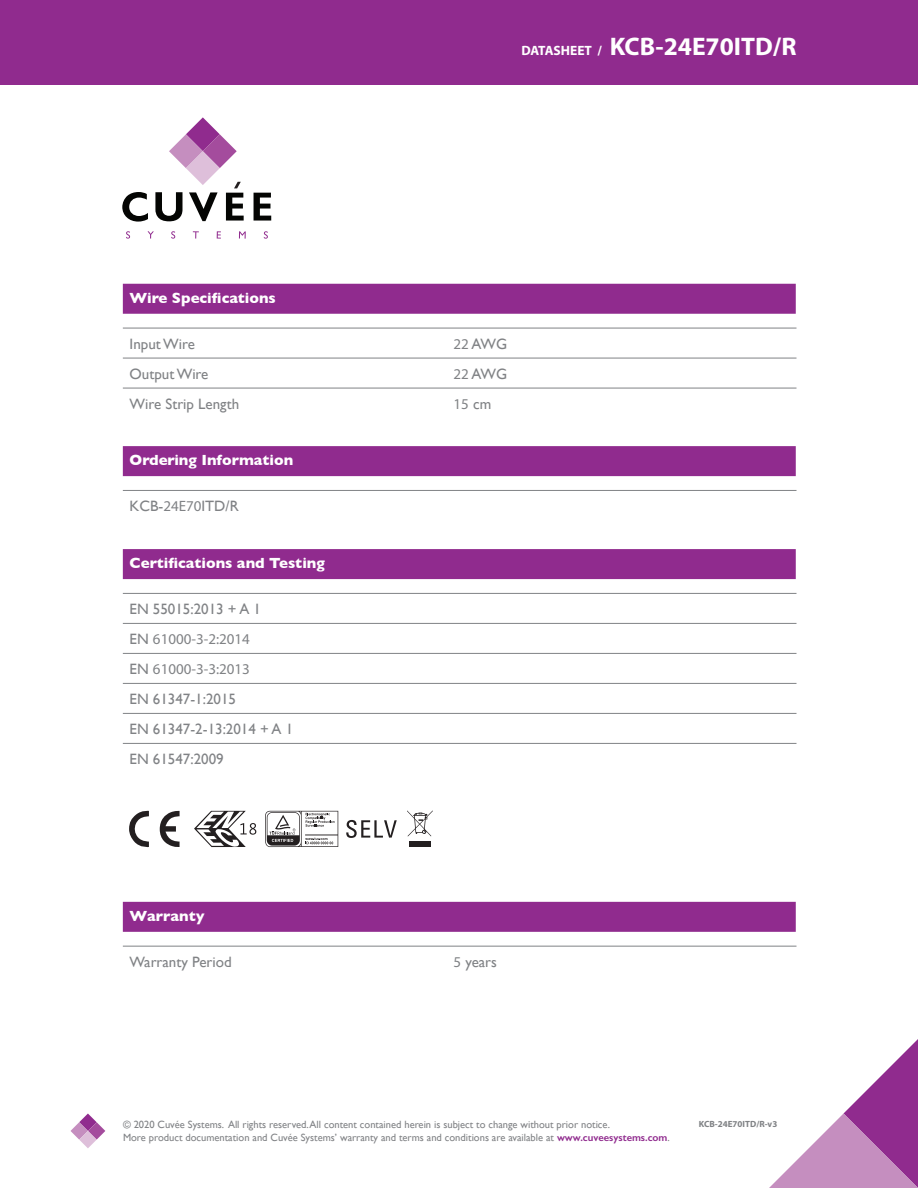
<style>
.page{position:relative;width:918px;height:1188px;background:#fff}
.page>*{position:absolute;margin:0;border:0;box-sizing:border-box;transform-origin:0 0}
.t1{font:700 25.5px "Myriad Pro";color:#fff}
.t2{font:15px "Gill Sans";color:#808285}
.t3{font:700 15px "Gill Sans";color:#fff}
.t4{font:15px "Myriad Pro";color:#808285}
.t5{font:10.5px "Gill Sans";color:#808285}
.t6{font:700 9px "Myriad Pro";color:#808285}
.s1{font-size:13.5px}
.s2{font-family:"Myriad Pro"}
.s3{font-family:"Gill Sans"}
.s4{font-weight:600;color:#902b8e}
</style>
<div class="page">
<div style="left:0;top:0;width:918px;height:84px;background:#902b8e"></div>
<svg style="left:122px;top:192px;width:26px;height:30px"></svg>
<svg style="left:155px;top:117px;width:89px;height:104px"></svg>
<svg style="left:254px;top:193px;width:17px;height:28px"></svg>
<svg style="left:126px;top:231px;width:4px;height:8px"></svg>
<svg style="left:148px;top:231px;width:6px;height:8px"></svg>
<svg style="left:171px;top:231px;width:4px;height:8px"></svg>
<svg style="left:193px;top:231px;width:6px;height:8px"></svg>
<svg style="left:217px;top:231px;width:4px;height:8px"></svg>
<svg style="left:239px;top:231px;width:7px;height:8px"></svg>
<svg style="left:264px;top:231px;width:4px;height:8px"></svg>
<svg style="left:769px;top:1039px;width:149px;height:149px"></svg>
<svg style="left:71px;top:1114px;width:34px;height:34px"></svg>
<div style="left:123px;top:284px;width:673px;height:30px;background:#902b8e"></div>
<div style="left:123px;top:446px;width:673px;height:30px;background:#902b8e"></div>
<div style="left:123px;top:549px;width:673px;height:30px;background:#902b8e"></div>
<div style="left:123px;top:902px;width:673px;height:30px;background:#902b8e"></div>
<hr style="left:123px;top:328px;width:674px;height:1px;background:#808285">
<hr style="left:123px;top:358px;width:674px;height:1px;background:#808285">
<hr style="left:123px;top:388px;width:674px;height:1px;background:#808285">
<hr style="left:123px;top:490px;width:674px;height:1px;background:#808285">
<hr style="left:123px;top:593px;width:674px;height:1px;background:#808285">
<hr style="left:123px;top:623px;width:674px;height:1px;background:#808285">
<hr style="left:123px;top:653px;width:674px;height:1px;background:#808285">
<hr style="left:123px;top:683px;width:674px;height:1px;background:#808285">
<hr style="left:123px;top:713px;width:674px;height:1px;background:#808285">
<hr style="left:123px;top:743px;width:674px;height:1px;background:#808285">
<hr style="left:123px;top:946px;width:674px;height:1px;background:#808285">
<svg style="left:265px;top:811px;width:73px;height:36px"></svg>
<svg style="left:194px;top:811px;width:62px;height:36px"></svg>
<svg style="left:346px;top:820px;width:51px;height:18px"></svg>
<svg style="left:129px;top:810px;width:20px;height:38px"></svg>
<svg style="left:160px;top:810px;width:20px;height:37px"></svg>
<svg style="left:407px;top:810px;width:26px;height:26px"></svg>
<div style="left:409px;top:841px;width:21px;height:5px;background:#231f20"></div>
<p class="t1" style="left:521px;top:30px;width:277px"><span class="s1">DATASHEET /</span> KCB-24E70ITD/R</p>
<p class="t3" style="left:130px;top:286px;width:148px">Wire Specifications</p>
<p class="t2" style="left:130px;top:335px;width:67px">Input Wire</p>
<p class="t2" style="left:454px;top:335px;width:55px"><span class="s2">22</span> AWG</p>
<p class="t2" style="left:130px;top:365px;width:80px">Output Wire</p>
<p class="t2" style="left:454px;top:365px;width:55px"><span class="s2">22</span> AWG</p>
<p class="t2" style="left:130px;top:395px;width:111px">Wire Strip Length</p>
<p class="t4" style="left:454px;top:394px;width:39px">15 <span class="s3">cm</span></p>
<p class="t3" style="left:130px;top:448px;width:165px">Ordering Information</p>
<p class="t2" style="left:130px;top:497px;width:111px">KCB-<span class="s2">24E70</span>ITD/R</p>
<p class="t3" style="left:130px;top:551px;width:197px">Certifications and Testing</p>
<p class="t2" style="left:130px;top:600px;width:133px">EN 55015:2013 + A 1</p>
<p class="t4" style="left:130px;top:630px;width:122px"><span class="s3">EN</span> 61000-3-2:2014</p>
<p class="t4" style="left:130px;top:660px;width:122px"><span class="s3">EN</span> 61000-3-3:2013</p>
<p class="t2" style="left:130px;top:690px;width:108px">EN 61347-1:2015</p>
<p class="t2" style="left:130px;top:720px;width:165px">EN 61347-2-13:2014 + A 1</p>
<p class="t2" style="left:130px;top:750px;width:96px">EN 61547:2009</p>
<p class="t3" style="left:130px;top:904px;width:76px">Warranty</p>
<p class="t2" style="left:130px;top:953px;width:104px">Warranty Period</p>
<p class="t2" style="left:454px;top:953px;width:45px"><span class="s2">5</span> years</p>
<p class="t5" style="left:123px;top:1118px;width:489px">© 2020 Cuvée Systems. All rights reserved. All content contained herein is subject to change without prior notice.</p>
<p class="t6" style="left:699px;top:1118px;width:80px">KCB-24E70ITD/R-v3</p>
<p class="t5" style="left:123px;top:1132px;width:548px">More product documentation and Cuvée Systems’ warranty and terms and conditions are available at <span class="s4">www.cuveesystems.com</span>.</p>
</div>
